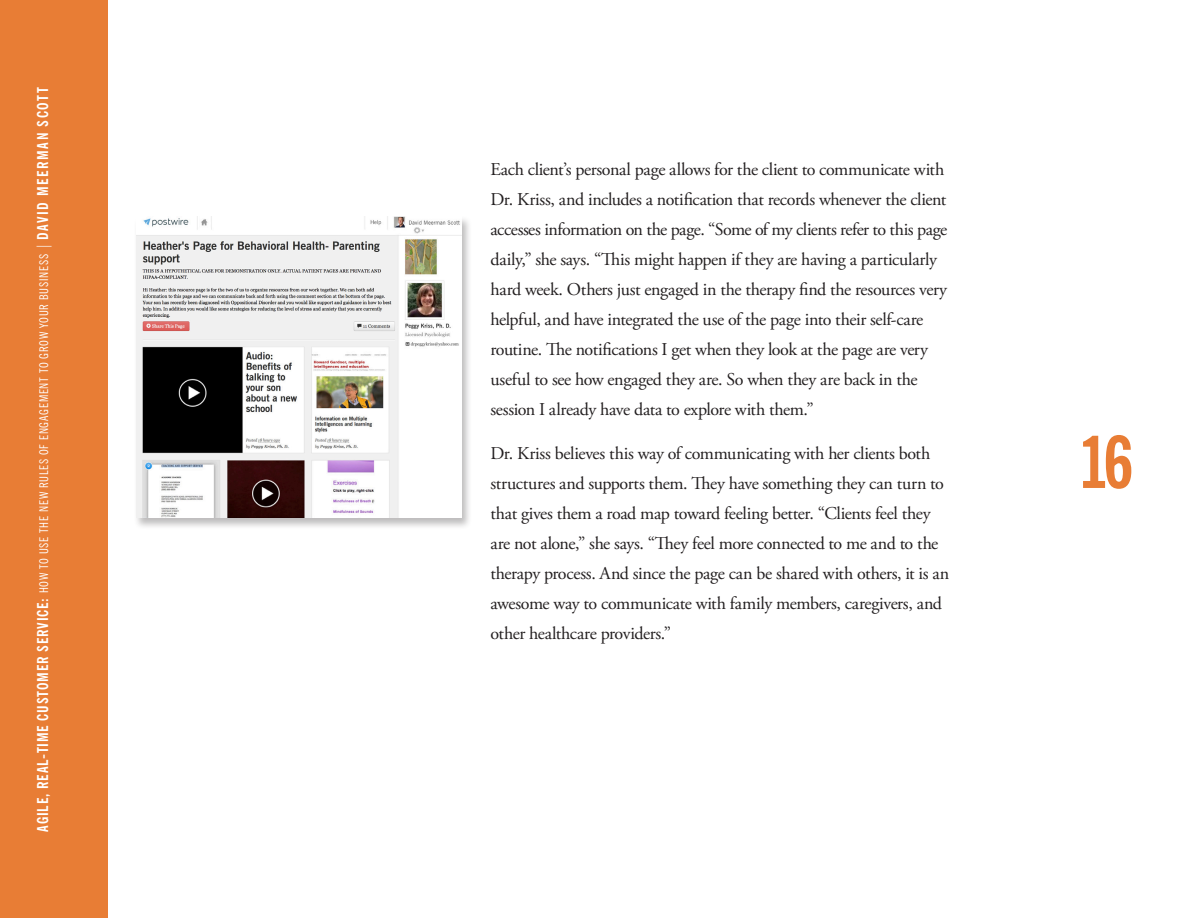
<style>
.page{position:relative;width:1188px;height:918px;background:#fff}
.page>*{position:absolute;margin:0;border:0;box-sizing:border-box;transform-origin:0 0}
.t1{font:700 condensed 72px "News Gothic BT";color:#e87d35}
.t2{font:18px/30px "Adobe Garamond Pro";letter-spacing:-.02em;color:#231f20}
.t3{font:condensed 12px "News Gothic BT";letter-spacing:.065em;color:#fff}
.s1{font-weight:700;font-size:15px}
.s2{font-weight:300;font-stretch:normal;font-size:15px}
</style>
<div class="page">
<div style="left:0;top:0;width:108px;height:918px;background:#e87d35"></div>
<div style="left:134px;top:216px;width:338px;height:314px;background:#231f20;opacity:.3"></div>
<img style="left:136px;top:216px;width:326px;height:302px">
<p class="t3" style="left:36px;top:832px;width:746px;rotate:-90deg"><span class="s1">AGILE, REAL-TIME CUSTOMER SERVICE:</span> HOW TO USE THE NEW RULES OF ENGAGEMENT TO GROW YOUR BUSINESS <span class="s2">|</span> <span class="s1">DAVID MEERMAN SCOTT</span></p>
<p class="t2" style="left:490px;top:155px;width:458px">Each client’s personal page allows for the client to communicate with Dr. Kriss, and includes a notification that records whenever the client accesses information on the page. “Some of my clients refer to this page daily,” she says. “This might happen if they are having a particularly hard week. Others just engaged in the therapy find the resources very helpful, and have integrated the use of the page into their self-care routine. The notifications I get when they look at the page are very useful to see how engaged they are. So when they are back in the session I already have data to explore with them.”</p>
<p class="t2" style="left:490px;top:439px;width:460px">Dr. Kriss believes this way of communicating with her clients both structures and supports them. They have something they can turn to that gives them a road map toward feeling better. “Clients feel they are not alone,” she says. “They feel more connected to me and to the therapy process. And since the page can be shared with others, it is an awesome way to communicate with family members, caregivers, and other healthcare providers.”</p>
<h1 class="t1" style="left:1079px;top:418px;width:57px">16</h1>
</div>
